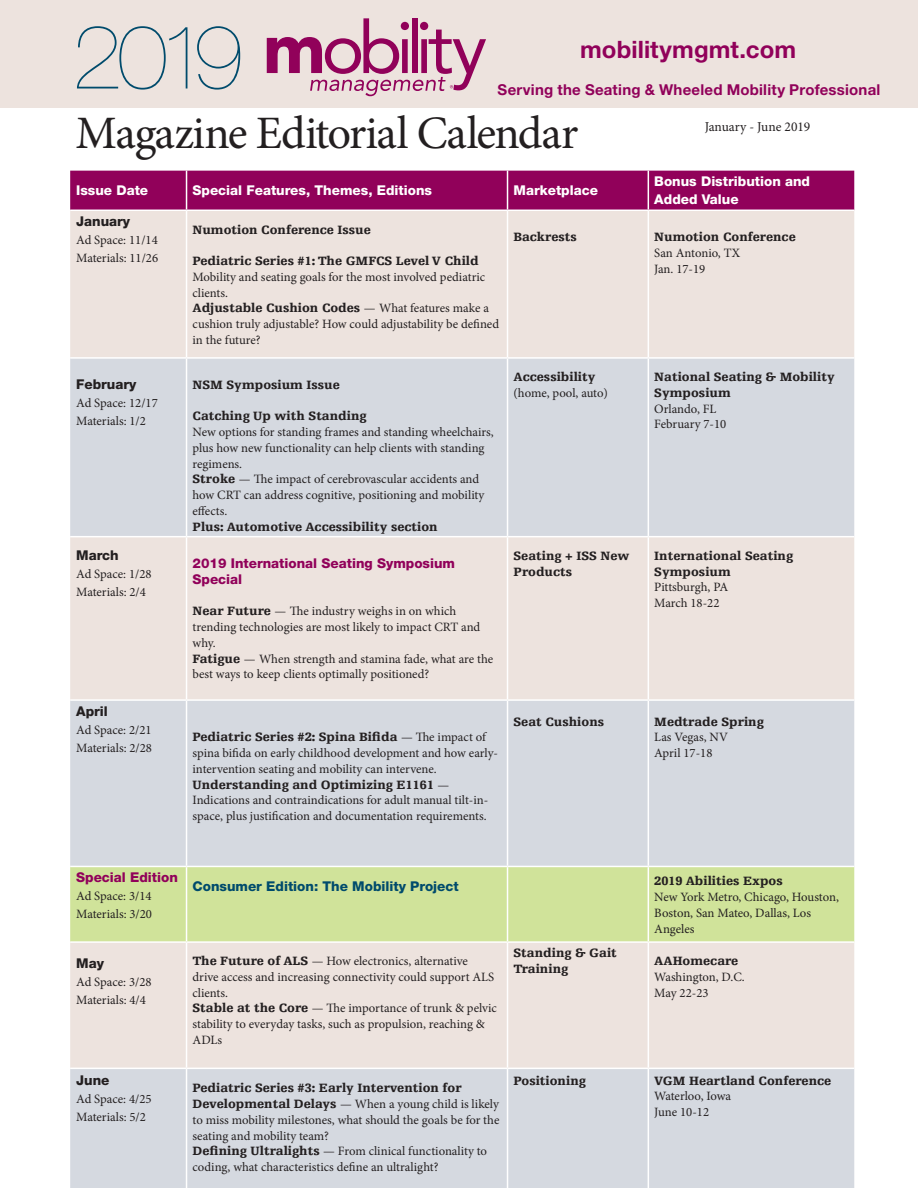
<style>
.page{position:relative;width:918px;height:1188px;background:#fff}
.page>*{position:absolute;margin:0;border:0;box-sizing:border-box;transform-origin:0 0}
.folio{font:200 90px "Helvetica Neue LT Std";color:#004b6c}
.Headline{font:46.5px "Minion Pro";letter-spacing:-.025em;color:#231f20}
.subhead_20_black{font:700 24px "Helvetica Neue LT Std";letter-spacing:.005em;color:#91015a}
.subhead_20_black-2{font:700 15px "Helvetica Neue LT Std";letter-spacing:.015em;color:#91015a}
.Calendar_8_10{font:800 13.5px/18px "Helvetica Neue LT Std";color:#fff}
.Calendar_8_10-2{font:800 13.5px "Helvetica Neue LT Std";color:#91015a}
.Calendar_8_10-3{font:800 13.5px "Helvetica Neue LT Std";color:#004b6c}
.Calendar_8_10-4{font:800 13.5px "Helvetica Neue LT Std";color:#231f20}
.Body__9_12{font:13.5px "Minion Pro";color:#231f20}
.Calendar_8_10-5{font:12.75px/15.8px "Minion Pro";color:#231f20}
.Calendar_8_10-6{font:900 12.75px/15.8px "Egyptienne FLT Std";color:#231f20}
.s1{font-family:"Egyptienne FLT Std";font-weight:900}
.s2{font-family:"Minion Pro";font-weight:400}
</style>
<div class="page">
<div style="left:70px;top:171px;width:784px;height:39px;background:#91015a"></div>
<div style="left:70px;top:211px;width:784px;height:146px;background:#ede3de"></div>
<div style="left:70px;top:359px;width:784px;height:177px;background:#d5d9e0"></div>
<div style="left:70px;top:537px;width:784px;height:162px;background:#ede3de"></div>
<svg style="left:70px;top:701px;width:784px;height:487px;background:#dcdcdf"></svg>
<div style="left:70px;top:867px;width:784px;height:74px;background:#d0e39a"></div>
<hr style="left:70px;top:866px;width:117px;height:1px;background:#fff">
<hr style="left:187px;top:866px;width:321px;height:1px;background:#fff">
<hr style="left:508px;top:866px;width:140px;height:1px;background:#fff">
<hr style="left:648px;top:866px;width:206px;height:1px;background:#fff">
<hr style="left:70px;top:941px;width:117px;height:2px;background:#fff">
<hr style="left:187px;top:941px;width:321px;height:2px;background:#fff">
<hr style="left:508px;top:941px;width:140px;height:2px;background:#fff">
<hr style="left:648px;top:941px;width:206px;height:2px;background:#fff">
<hr style="left:70px;top:1068px;width:117px;height:1px;background:#fff">
<hr style="left:187px;top:1068px;width:321px;height:1px;background:#fff">
<hr style="left:508px;top:1068px;width:140px;height:1px;background:#fff">
<hr style="left:648px;top:1068px;width:206px;height:1px;background:#fff">
<hr style="left:186px;top:171px;width:1px;height:39px;background:#fff">
<hr style="left:507px;top:171px;width:1px;height:39px;background:#fff">
<hr style="left:648px;top:171px;width:1px;height:39px;background:#fff">
<hr style="left:186px;top:211px;width:1px;height:146px;background:#fff">
<hr style="left:507px;top:211px;width:1px;height:146px;background:#fff">
<hr style="left:648px;top:211px;width:1px;height:146px;background:#fff">
<hr style="left:186px;top:359px;width:1px;height:177px;background:#fff">
<hr style="left:507px;top:359px;width:1px;height:177px;background:#fff">
<hr style="left:648px;top:359px;width:1px;height:177px;background:#fff">
<hr style="left:186px;top:537px;width:1px;height:162px;background:#fff">
<hr style="left:507px;top:537px;width:1px;height:162px;background:#fff">
<hr style="left:648px;top:537px;width:1px;height:162px;background:#fff">
<hr style="left:186px;top:701px;width:1px;height:165px;background:#fff">
<hr style="left:507px;top:701px;width:1px;height:165px;background:#fff">
<hr style="left:648px;top:701px;width:1px;height:165px;background:#fff">
<hr style="left:186px;top:867px;width:1px;height:74px;background:#fff">
<hr style="left:507px;top:867px;width:1px;height:74px;background:#fff">
<hr style="left:648px;top:867px;width:1px;height:74px;background:#fff">
<hr style="left:186px;top:943px;width:1px;height:125px;background:#fff">
<hr style="left:507px;top:943px;width:1px;height:125px;background:#fff">
<hr style="left:648px;top:943px;width:1px;height:125px;background:#fff">
<hr style="left:186px;top:1069px;width:1px;height:119px;background:#fff">
<hr style="left:507px;top:1069px;width:1px;height:119px;background:#fff">
<hr style="left:648px;top:1069px;width:1px;height:119px;background:#fff">
<div style="left:0;top:0;width:918px;height:108px;background:#ede3de"></div>
<svg style="left:267px;top:18px;width:219px;height:78px"></svg>
<p class="folio" style="left:72px;top:5px;width:173px">2019</p>
<p class="subhead_20_black" style="left:580px;top:35px;width:218px">mobilitymgmt.com</p>
<p class="subhead_20_black-2" style="left:498px;top:80px;width:384px">Serving the Seating &amp; Wheeled Mobility Professional</p>
<p class="Headline" style="left:76px;top:102px;width:504px">Magazine Editorial Calendar</p>
<p class="Body__9_12" style="left:705px;top:117px;width:107px">January - June 2019</p>
<p class="Calendar_8_10" style="left:76px;top:181px;width:74px">Issue Date</p>
<p class="Calendar_8_10" style="left:193px;top:181px;width:241px">Special Features, Themes, Editions</p>
<p class="Calendar_8_10" style="left:514px;top:181px;width:86px">Marketplace</p>
<p class="Calendar_8_10" style="left:654px;top:172px;width:157px">Bonus Distribution and<br>Added Value</p>
<p class="Calendar_8_10-4" style="left:76px;top:213px;width:56px">January</p>
<p class="Calendar_8_10-5" style="left:76px;top:232px;width:83px">Ad Space: 11/14</p>
<p class="Calendar_8_10-5" style="left:76px;top:250px;width:84px">Materials: 11/26</p>
<p class="Calendar_8_10-6" style="left:193px;top:222px;width:180px">Numotion Conference Issue</p>
<p class="Calendar_8_10-5" style="left:193px;top:253px;width:308px"><span class="s1">Pediatric Series #1: The GMFCS Level V Child </span>Mobility and seating goals for the most involved pediatric clients.<br><span class="s1">Adjustable Cushion Codes</span> — What features make a cushion truly adjustable? How could adjustability be defined in the future?</p>
<p class="Calendar_8_10-6" style="left:514px;top:230px;width:65px">Backrests</p>
<p class="Calendar_8_10-5" style="left:654px;top:230px;width:143px"><span class="s1">Numotion Conference<br></span>San Antonio, TX<br>Jan. 17-19</p>
<p class="Calendar_8_10-4" style="left:76px;top:376px;width:62px">February</p>
<p class="Calendar_8_10-5" style="left:76px;top:395px;width:83px">Ad Space: 12/17</p>
<p class="Calendar_8_10-5" style="left:76px;top:413px;width:71px">Materials: 1/2</p>
<p class="Calendar_8_10-4" style="left:76px;top:547px;width:44px">March</p>
<p class="Calendar_8_10-5" style="left:76px;top:566px;width:77px">Ad Space: 1/28</p>
<p class="Calendar_8_10-5" style="left:76px;top:584px;width:71px">Materials: 2/4</p>
<p class="Calendar_8_10-6" style="left:193px;top:377px;width:149px">NSM Symposium Issue</p>
<p class="Calendar_8_10-5" style="left:193px;top:409px;width:303px"><span class="s1">Catching Up with Standing<br></span>New options for standing frames and standing wheelchairs, plus how new functionality can help clients with standing regimens.</p>
<p class="Calendar_8_10-5" style="left:193px;top:472px;width:293px"><span class="s1">Stroke</span> — The impact of cerebrovascular accidents and how CRT can address cognitive, positioning and mobility effects.<br><span class="s1">Plus: Automotive Accessibility section</span></p>
<p class="Calendar_8_10-2" style="left:193px;top:555px;width:264px">2019 International Seating Symposium</p>
<p class="Calendar_8_10-2" style="left:193px;top:571px;width:51px">Special</p>
<p class="Calendar_8_10-5" style="left:193px;top:603px;width:289px"><span class="s1">Near Future</span> — The industry weighs in on which trending technologies are most likely to impact CRT and why.</p>
<p class="Calendar_8_10-5" style="left:193px;top:651px;width:302px"><span class="s1">Fatigue</span> — When strength and stamina fade, what are the best ways to keep clients optimally positioned?</p>
<p class="Calendar_8_10-4" style="left:76px;top:703px;width:33px">April</p>
<p class="Calendar_8_10-5" style="left:76px;top:722px;width:77px">Ad Space: 2/21</p>
<p class="Calendar_8_10-5" style="left:76px;top:740px;width:77px">Materials: 2/28</p>
<p class="Calendar_8_10-5" style="left:193px;top:730px;width:307px"><span class="s1">Pediatric Series #2: Spina Bifida</span> — The impact of spina bifida on early childhood development and how early&shy;intervention seating and mobility can intervene.<br><span class="s1">Understanding and Optimizing E1161</span> — Indications and contraindications for adult manual tilt-in&shy;space, plus justification and documentation requirements.</p>
<p class="Calendar_8_10-5" style="left:514px;top:369px;width:96px"><span class="s1">Accessibility </span>(home, pool, auto)</p>
<p class="Calendar_8_10-6" style="left:654px;top:369px;width:182px">National Seating &amp; Mobility<br>Symposium</p>
<p class="Calendar_8_10-5" style="left:654px;top:401px;width:74px">Orlando, FL<br>February 7-10</p>
<p class="Calendar_8_10-6" style="left:514px;top:548px;width:118px">Seating + ISS New<br>Products</p>
<p class="Calendar_8_10-6" style="left:654px;top:548px;width:140px">International Seating<br>Symposium<br><span class="s2">Pittsburgh, PA<br>March 18-22</span></p>
<p class="Calendar_8_10-6" style="left:514px;top:714px;width:92px">Seat Cushions</p>
<p class="Calendar_8_10-5" style="left:654px;top:714px;width:111px"><span class="s1">Medtrade Spring<br></span>Las Vegas, NV<br>April 17-18</p>
<p class="Calendar_8_10-2" style="left:76px;top:869px;width:103px">Special Edition</p>
<p class="Calendar_8_10-5" style="left:76px;top:888px;width:77px">Ad Space: 3/14</p>
<p class="Calendar_8_10-5" style="left:76px;top:906px;width:77px">Materials: 3/20</p>
<p class="Calendar_8_10-4" style="left:76px;top:955px;width:29px">May</p>
<p class="Calendar_8_10-5" style="left:76px;top:974px;width:77px">Ad Space: 3/28</p>
<p class="Calendar_8_10-5" style="left:76px;top:992px;width:71px">Materials: 4/4</p>
<p class="Calendar_8_10-4" style="left:76px;top:1072px;width:35px">June</p>
<p class="Calendar_8_10-5" style="left:76px;top:1091px;width:77px">Ad Space: 4/25</p>
<p class="Calendar_8_10-5" style="left:76px;top:1109px;width:71px">Materials: 5/2</p>
<p class="Calendar_8_10-3" style="left:193px;top:878px;width:268px">Consumer Edition: The Mobility Project</p>
<p class="Calendar_8_10-5" style="left:654px;top:873px;width:186px"><span class="s1">2019 Abilities Expos<br></span>New York Metro, Chicago, Houston,<br>Boston, San Mateo, Dallas, Los<br>Angeles</p>
<p class="Calendar_8_10-5" style="left:193px;top:953px;width:306px"><span class="s1">The Future of ALS</span> — How electronics, alternative drive access and increasing connectivity could support ALS clients.<br><span class="s1">Stable at the Core</span> — The importance of trunk &amp; pelvic stability to everyday tasks, such as propulsion, reaching &amp; ADLs</p>
<p class="Calendar_8_10-6" style="left:514px;top:945px;width:105px">Standing &amp; Gait<br>Training</p>
<p class="Calendar_8_10-5" style="left:654px;top:953px;width:92px"><span class="s1">AAHomecare<br></span>Washington, D.C.<br>May 22-23</p>
<p class="Calendar_8_10-5" style="left:193px;top:1081px;width:308px"><span class="s1">Pediatric Series #3: Early Intervention for Developmental Delays</span> — When a young child is likely to miss mobility milestones, what should the goals be for the seating and mobility team?<br><span class="s1">Defining Ultralights</span> — From clinical functionality to coding, what characteristics define an ultralight?</p>
<p class="Calendar_8_10-6" style="left:514px;top:1073px;width:74px">Positioning</p>
<p class="Calendar_8_10-6" style="left:654px;top:1073px;width:179px">VGM Heartland Conference</p>
<p class="Calendar_8_10-5" style="left:654px;top:1088px;width:78px">Waterloo, Iowa</p>
<p class="Calendar_8_10-5" style="left:654px;top:1104px;width:56px">June 10-12</p>
</div>
